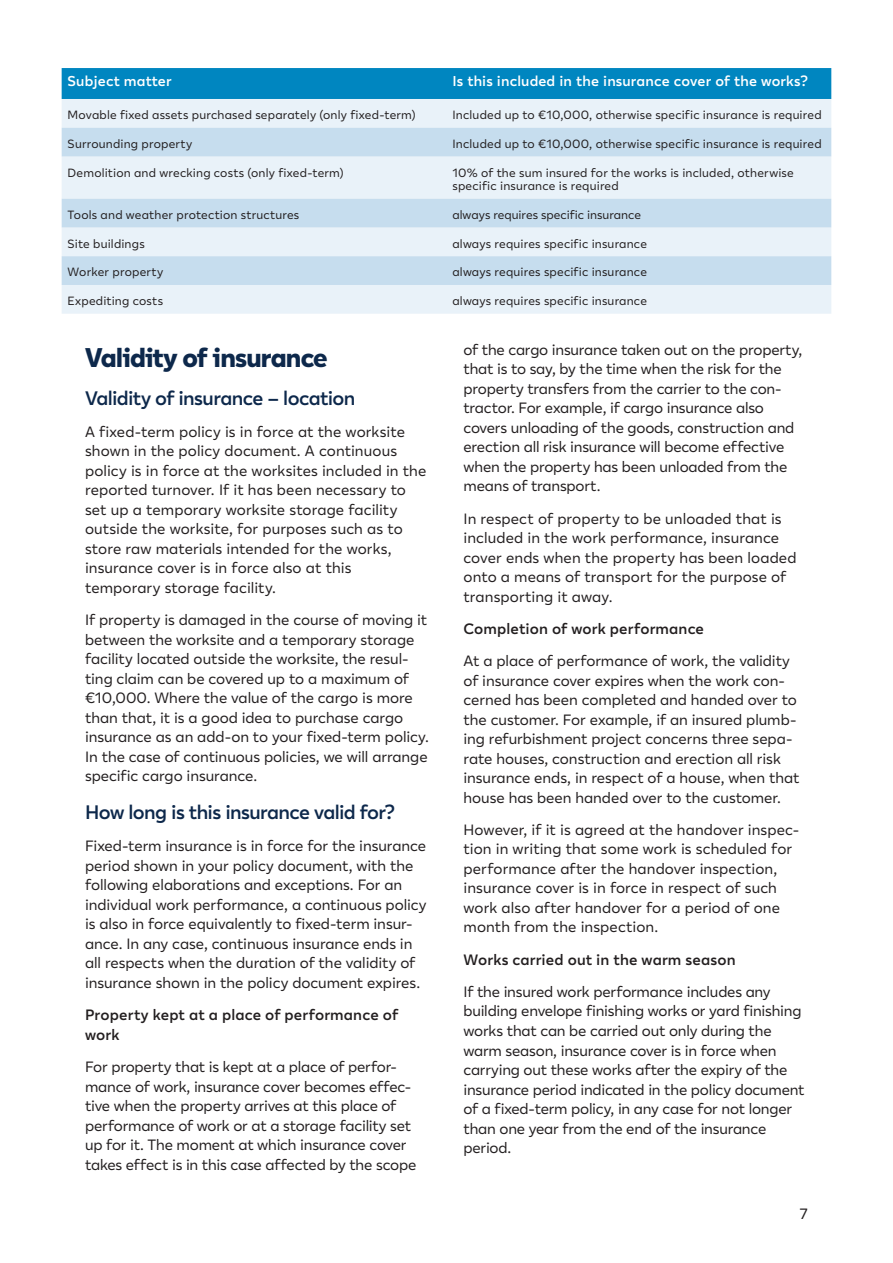
<style>
.page{position:relative;width:893px;height:1263px;background:#fff}
.page>*{position:absolute;margin:0;border:0;box-sizing:border-box;transform-origin:0 0}
.H2_Otsikot{font:800 27px "Lahi Tapiola Sans";letter-spacing:-.03em;color:#0d284b}
.H3_Väliotsikko{font:600 19.5px "Lahi Tapiola Sans";letter-spacing:-.03em;color:#0d284b}
.Leipis{font:15px/19.5px "Lahi Tapiola Sans";letter-spacing:-.005em;color:#231f20}
.H4_Alaotsikko{font:600 15px/19.5px "Lahi Tapiola Sans";letter-spacing:.01em;color:#231f20}
.LAATIKKO_Otsikko{font:600 14.25px "Lahi Tapiola Sans";letter-spacing:.01em;color:#fff}
.LAATIKKO_Leipis{font:12px/13.5px "Lahi Tapiola Sans";letter-spacing:.015em;color:#231f20}
</style>
<div class="page">
<div style="left:62px;top:68px;width:769px;height:31px;background:#0086c0"></div>
<div style="left:62px;top:99px;width:769px;height:215px;background:#e9f2f9"></div>
<svg style="left:62px;top:128px;width:769px;height:157px;background:#d5e6f2"></svg>
<p class="LAATIKKO_Otsikko" style="left:68px;top:70px;width:105px">Subject matter</p>
<p class="LAATIKKO_Otsikko" style="left:452px;top:70px;width:357px">Is this included in the insurance cover of the works?</p>
<p class="LAATIKKO_Leipis" style="left:68px;top:108px;width:349px">Movable fixed assets purchased separately (only fixed-term)</p>
<p class="LAATIKKO_Leipis" style="left:452px;top:108px;width:371px">Included up to €10,000, otherwise specific insurance is required</p>
<p class="LAATIKKO_Leipis" style="left:68px;top:136px;width:126px">Surrounding property</p>
<p class="LAATIKKO_Leipis" style="left:452px;top:136px;width:371px">Included up to €10,000, otherwise specific insurance is required</p>
<p class="LAATIKKO_Leipis" style="left:68px;top:165px;width:277px">Demolition and wrecking costs (only fixed-term)</p>
<p class="LAATIKKO_Leipis" style="left:452px;top:165px;width:343px">10% of the sum insured for the works is included, otherwise specific insurance is required</p>
<p class="LAATIKKO_Leipis" style="left:68px;top:207px;width:233px">Tools and weather protection structures</p>
<p class="LAATIKKO_Leipis" style="left:452px;top:207px;width:190px">always requires specific insurance</p>
<p class="LAATIKKO_Leipis" style="left:68px;top:236px;width:79px">Site buildings</p>
<p class="LAATIKKO_Leipis" style="left:452px;top:236px;width:196px">always requires specific insurance</p>
<p class="LAATIKKO_Leipis" style="left:68px;top:265px;width:97px">Worker property</p>
<p class="LAATIKKO_Leipis" style="left:452px;top:265px;width:196px">always requires specific insurance</p>
<p class="LAATIKKO_Leipis" style="left:68px;top:294px;width:97px">Expediting costs</p>
<p class="LAATIKKO_Leipis" style="left:452px;top:294px;width:196px">always requires specific insurance</p>
<h2 class="H2_Otsikot" style="left:85px;top:335px;width:244px">Validity of insurance</h2>
<h3 class="H3_Väliotsikko" style="left:85px;top:383px;width:272px">Validity of insurance – location</h3>
<p class="Leipis" style="left:85px;top:421px;width:343px">A fixed-term policy is in force at the worksite shown in the policy document. A continuous policy is in force at the worksites included in the reported turnover. If it has been necessary to set up a temporary worksite storage facility outside the worksite, for purposes such as to store raw materials intended for the works, insurance cover is in force also at this temporary storage facility.</p>
<p class="Leipis" style="left:85px;top:609px;width:345px">If property is damaged in the course of moving it between the worksite and a temporary storage facility located outside the worksite, the resul&shy;ting claim can be covered up to a maximum of €10,000. Where the value of the cargo is more than that, it is a good idea to purchase cargo insurance as an add-on to your fixed-term policy.<br>In the case of continuous policies, we will arrange specific cargo insurance.</p>
<h3 class="H3_Väliotsikko" style="left:85px;top:798px;width:311px">How long is this insurance valid for?</h3>
<p class="Leipis" style="left:85px;top:835px;width:343px">Fixed-term insurance is in force for the insurance period shown in your policy document, with the following elaborations and exceptions. For an individual work performance, a continuous policy is also in force equivalently to fixed-term insur&shy;ance. In any case, continuous insurance ends in all respects when the duration of the validity of insurance shown in the policy document expires.</p>
<h4 class="H4_Alaotsikko" style="left:85px;top:1004px;width:315px">Property kept at a place of performance of work</h4>
<p class="Leipis" style="left:85px;top:1056px;width:333px">For property that is kept at a place of perfor&shy;mance of work, insurance cover becomes effec&shy;tive when the property arrives at this place of performance of work or at a storage facility set up for it. The moment at which insurance cover takes effect is in this case affected by the scope</p>
<p class="Leipis" style="left:463px;top:339px;width:340px">of the cargo insurance taken out on the property, that is to say, by the time when the risk for the property transfers from the carrier to the con&shy;tractor. For example, if cargo insurance also covers unloading of the goods, construction and erection all risk insurance will become effective when the property has been unloaded from the means of transport.</p>
<p class="Leipis" style="left:463px;top:508px;width:334px">In respect of property to be unloaded that is included in the work performance, insurance cover ends when the property has been loaded onto a means of transport for the purpose of transporting it away.</p>
<h4 class="H4_Alaotsikko" style="left:463px;top:618px;width:242px">Completion of work performance</h4>
<p class="Leipis" style="left:463px;top:650px;width:338px">At a place of performance of work, the validity of insurance cover expires when the work con&shy;cerned has been completed and handed over to the customer. For example, if an insured plumb&shy;ing refurbishment project concerns three sepa&shy;rate houses, construction and erection all risk insurance ends, in respect of a house, when that house has been handed over to the customer.</p>
<p class="Leipis" style="left:463px;top:819px;width:337px">However, if it is agreed at the handover inspec&shy;tion in writing that some work is scheduled for performance after the handover inspection, insurance cover is in force in respect of such work also after handover for a period of one month from the inspection.</p>
<h4 class="H4_Alaotsikko" style="left:463px;top:949px;width:274px">Works carried out in the warm season</h4>
<p class="Leipis" style="left:463px;top:981px;width:343px">If the insured work performance includes any building envelope finishing works or yard finishing works that can be carried out only during the warm season, insurance cover is in force when carrying out these works after the expiry of the insurance period indicated in the policy document of a fixed-term policy, in any case for not longer than one year from the end of the insurance period.</p>
<p class="Leipis" style="left:800px;top:1203px;width:10px">7</p>
</div>
